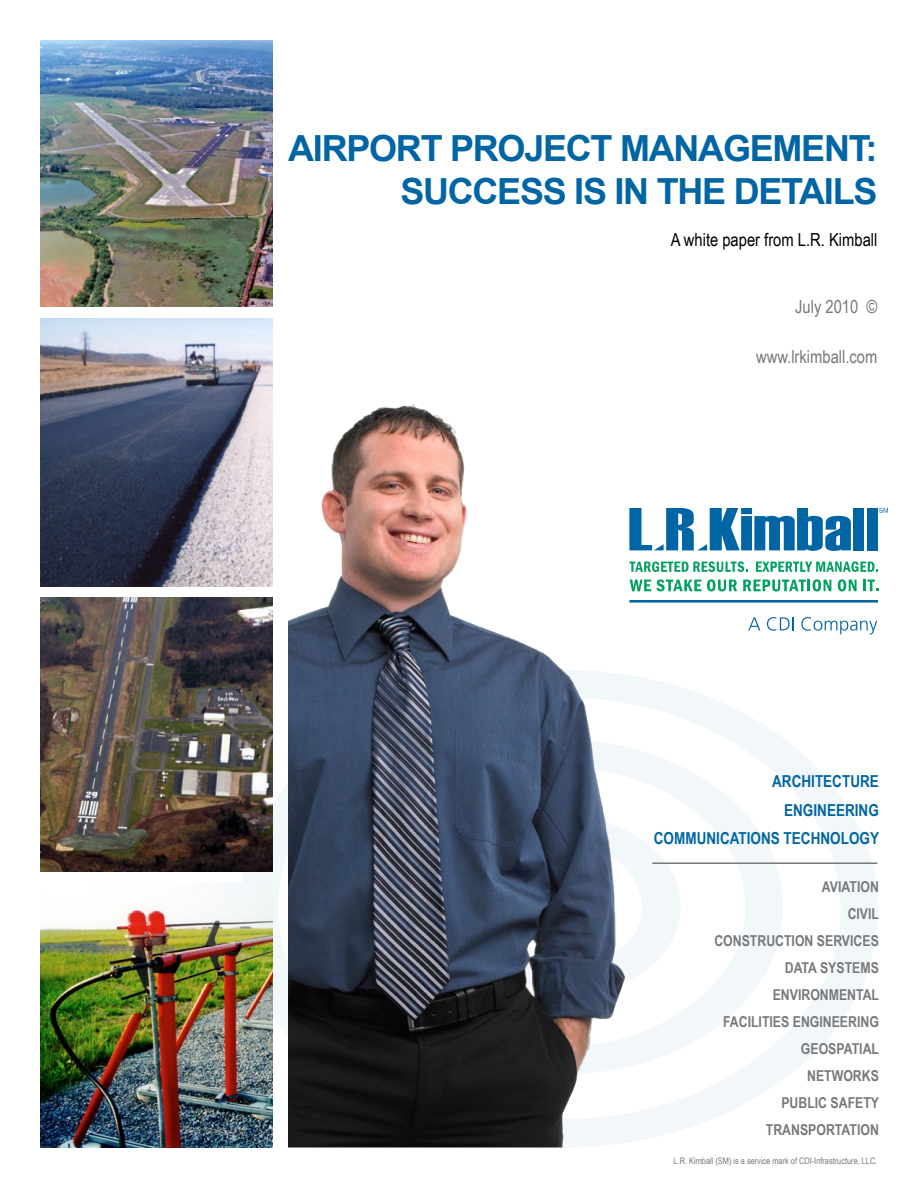
<style>
.page{position:relative;width:918px;height:1188px;background:#fff}
.page>*{position:absolute;margin:0;border:0;box-sizing:border-box;transform-origin:0 0}
.t1{font:700 36px/43.2px "Arial";letter-spacing:-.035em;color:#0065a4;text-align:right}
.t2{font:18px "Arial Narrow";color:#000}
.t3{font:18px "Arial Narrow";color:#77787b}
.t4{font:700 16.5px/28.5px "Arial Narrow";color:#0065a4;text-align:right}
.t5{font:700 15px/27px "Arial Narrow";color:#77787b;text-align:right}
.t6{font:9px "Arial Narrow";color:#77787b}
</style>
<div class="page">
<img style="left:240px;top:671px;width:637px;height:476px">
<hr style="left:652px;top:862px;width:226px;height:2px;background:#77787b">
<img style="left:40px;top:318px;width:232px;height:268px">
<img style="left:40px;top:598px;width:232px;height:273px">
<img style="left:288px;top:406px;width:337px;height:742px">
<img style="left:40px;top:40px;width:232px;height:267px">
<svg style="left:629px;top:508px;width:222px;height:43px"></svg>
<div style="left:854px;top:508px;width:10px;height:42px;background:#0065a4"></div>
<div style="left:867px;top:508px;width:11px;height:42px;background:#0065a4"></div>
<svg style="left:629px;top:561px;width:119px;height:11px"></svg>
<svg style="left:756px;top:561px;width:122px;height:11px"></svg>
<svg style="left:630px;top:579px;width:71px;height:12px"></svg>
<svg style="left:707px;top:579px;width:30px;height:12px"></svg>
<svg style="left:743px;top:579px;width:88px;height:12px"></svg>
<svg style="left:838px;top:579px;width:19px;height:12px"></svg>
<svg style="left:863px;top:580px;width:15px;height:11px"></svg>
<svg style="left:879px;top:508px;width:9px;height:5px"></svg>
<svg style="left:748px;top:617px;width:12px;height:13px"></svg>
<svg style="left:767px;top:617px;width:27px;height:14px"></svg>
<svg style="left:801px;top:617px;width:76px;height:17px"></svg>
<hr style="left:629px;top:600px;width:249px;height:3px;background:#0065a4">
<img style="left:40px;top:882px;width:232px;height:265px">
<h1 class="t1" style="left:288px;top:128px;width:591px">AIRPORT PROJECT MANAGEMENT:<br>SUCCESS IS IN THE DETAILS</h1>
<p class="t2" style="left:671px;top:227px;width:208px">A white paper from L.R. Kimball</p>
<p class="t3" style="left:795px;top:293px;width:84px">July 2010 ©</p>
<p class="t3" style="left:756px;top:343px;width:123px">www.lrkimball.com</p>
<p class="t4" style="left:654px;top:766px;width:227px">ARCHITECTURE<br>ENGINEERING<br>COMMUNICATIONS TECHNOLOGY</p>
<p class="t5" style="left:714px;top:872px;width:166px">AVIATION<br>CIVIL<br>CONSTRUCTION SERVICES<br>DATA SYSTEMS<br>ENVIRONMENTAL<br>FACILITIES ENGINEERING<br>GEOSPATIAL<br>NETWORKS<br>PUBLIC SAFETY<br>TRANSPORTATION</p>
<p class="t6" style="left:674px;top:1154px;width:205px">L.R. Kimball (SM) is a service mark of CDI-Infrastructure, LLC.</p>
</div>
